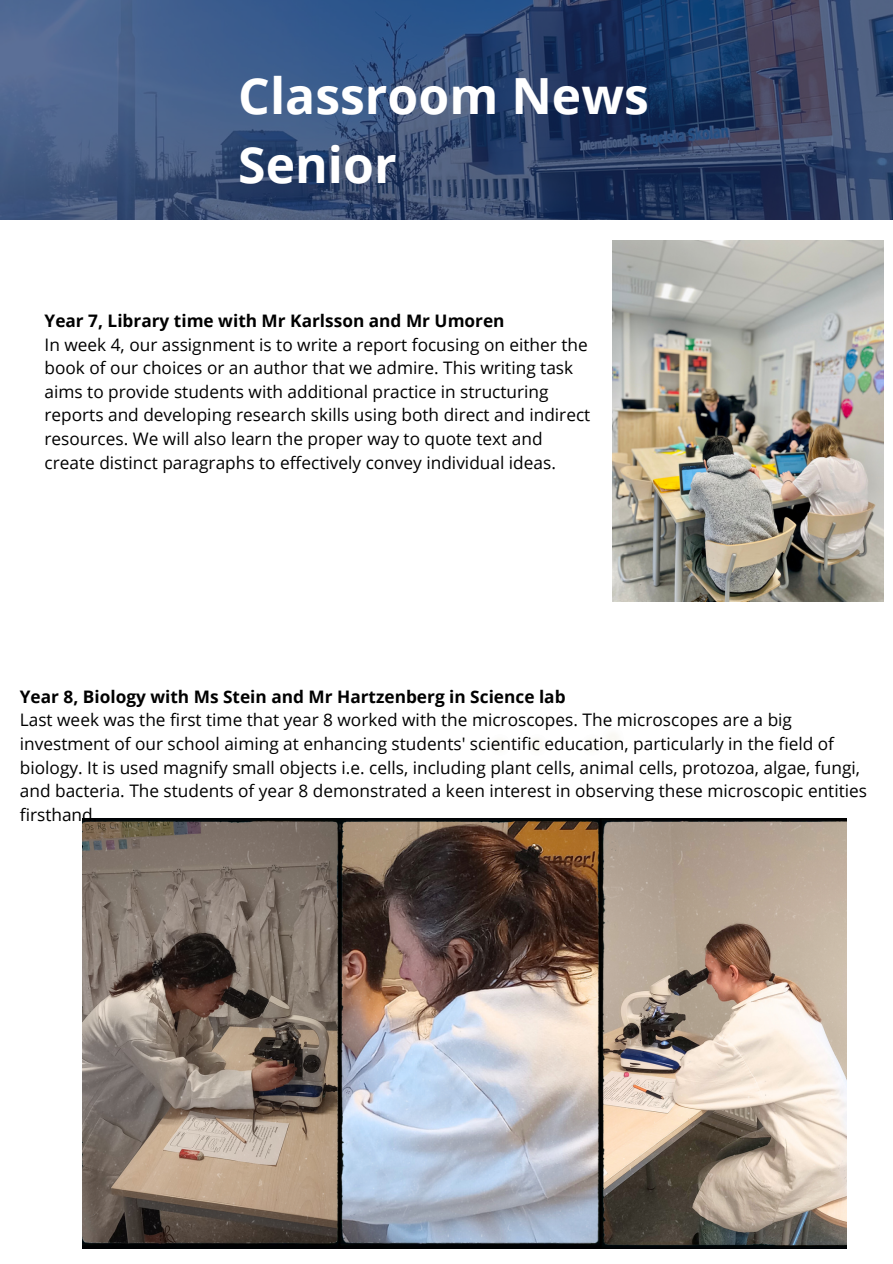
<style>
.page{position:relative;width:893px;height:1264px;background:#fff}
.page>*{position:absolute;margin:0;border:0;box-sizing:border-box;transform-origin:0 0}
.t1{font:700 49.8px/68.8px "Open Sans";color:#fff}
.t2{font:17.25px/23.7px "Open Sans";color:#000}
.t3{font:700 17.25px "Open Sans";color:#000}
</style>
<div class="page">
<img style="left:82px;top:818px;width:764px;height:430px">
<svg style="left:0;top:0;width:892px;height:220px;background:#354c75"></svg>
<img style="left:612px;top:241px;width:270px;height:360px">
<p class="t1" style="left:238px;top:61px;width:412px">Classroom News<br>Senior</p>
<p class="t3" style="left:45px;top:308px;width:461px">Year 7, Library time with Mr Karlsson and Mr Umoren</p>
<p class="t2" style="left:45px;top:332px;width:547px">In week 4, our assignment is to write a report focusing on either the book of our choices or an author that we admire. This writing task aims to provide students with additional practice in structuring reports and developing research skills using both direct and indirect resources. We will also learn the proper way to quote text and create distinct paragraphs to effectively convey individual ideas.</p>
<p class="t3" style="left:20px;top:684px;width:547px">Year 8, Biology with Ms Stein and Mr Hartzenberg in Science lab</p>
<p class="t2" style="left:20px;top:708px;width:848px">Last week was the first time that year 8 worked with the microscopes. The microscopes are a big investment of our school aiming at enhancing students' scientific education, particularly in the field of biology. It is used magnify small objects i.e. cells, including plant cells, animal cells, protozoa, algae, fungi, and bacteria. The students of year 8 demonstrated a keen interest in observing these microscopic entities firsthand.</p>
</div>
